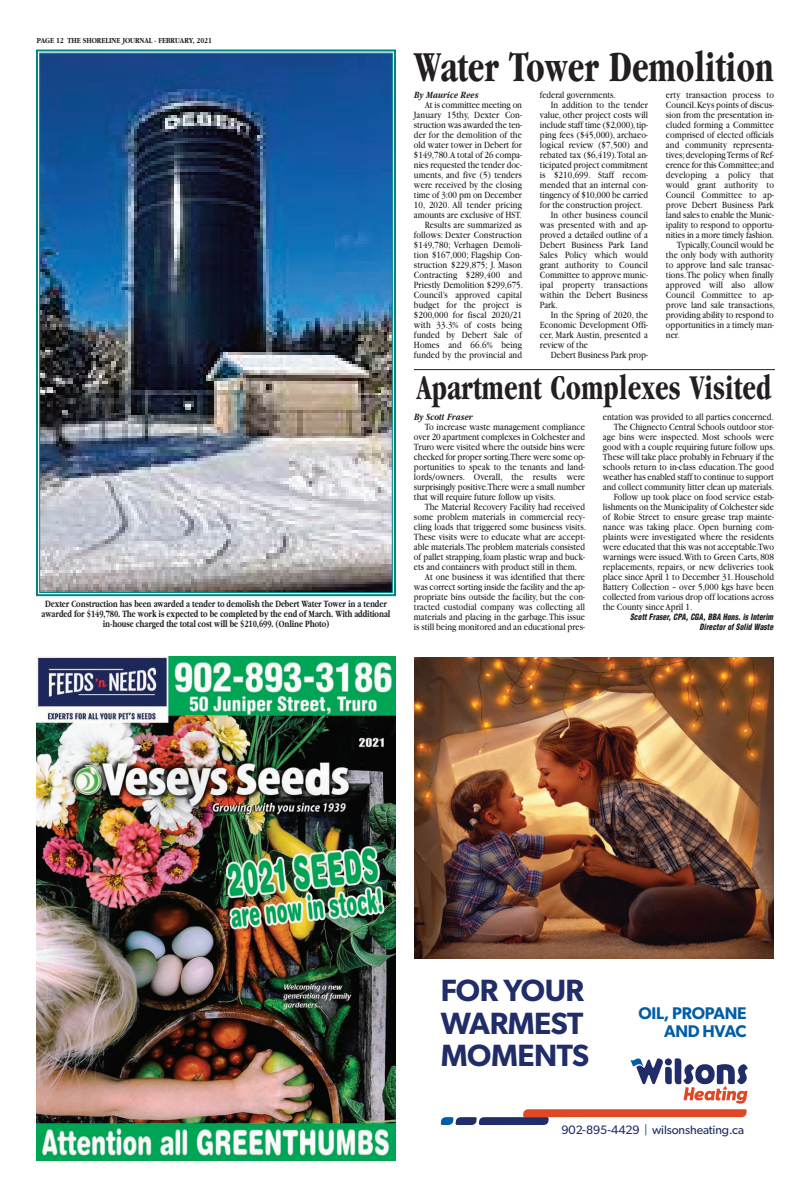
<style>
.page{position:relative;width:810px;height:1197px;background:#fff}
.page>*{position:absolute;margin:0;border:0;box-sizing:border-box;transform-origin:0 0}
.t1{font:700 condensed 44.2px "Garamond";color:#231f20;scale:.85 1}
.t2{font:700 condensed 36px "Garamond";letter-spacing:.005em;color:#231f20;scale:.85 1}
.t3{font:600 30.8px/32.1px "Gibson";letter-spacing:-.015em;color:#202d68}
.t4{font:600 16.9px/18.3px "Gibson";letter-spacing:-.015em;color:#015da5;text-align:right}
.t5{font:12.2px "Gibson";letter-spacing:-.01em;color:#202d68}
.t6{font:10px/10px "Garamond";color:#231f20;text-align:justify;scale:.85 1}
.t7{font:700 10px/10px "Garamond";color:#231f20;text-align:center;scale:.75 1}
.t8{font:italic 700 10px "Garamond";color:#231f20;scale:.8 1}
.t9{font:italic 900 condensed 8.5px/10px "Helvetica";color:#231f20;text-align:right;scale:.9 1}
.t10{font:700 8px "Garamond";color:#231f20;scale:.85 1}
.s1{color:#015da5}
</style>
<div class="page">
<img style="left:414px;top:657px;width:360px;height:301px">
<svg style="left:441px;top:1058px;width:307px;height:67px"></svg>
<img style="left:36px;top:657px;width:360px;height:504px">
<img style="left:41px;top:55px;width:350px;height:536px">
<div style="left:36px;top:50px;width:360px;height:546px;border:2px solid #008583"></div>
<hr style="left:414px;top:369px;width:361px;height:1px;background:#231f20">
<p class="t10" style="left:37px;top:37px;width:207px">PAGE 12 THE SHORELINE JOURNAL - FEBRUARY, 2021</p>
<p class="t7" style="left:42px;top:599px;width:467px">Dexter Construction has been awarded a tender to demolish the Debert Water Tower in a tender awarded for $149,780. The work is expected to be completed by the end of March. With additional in-house charged the total cost will be $210,699. (Online Photo)</p>
<h1 class="t1" style="left:414px;top:50px;width:425px">Water Tower Demolition</h1>
<p class="t8" style="left:414px;top:92px;width:82px">By Maurice Rees</p>
<p class="t6" style="left:414px;top:101px;width:130px;text-align:right">At is committee meeting on<br>January 15thy, Dexter Con&shy;struction was awarded the ten&shy;der for the demolition of the old water tower in Debert for $149,780.A total of 26 compa&shy;nies requested the tender doc&shy;uments, and five (5) tenders were received by the closing time of 3:00 pm on December<br>10, 2020. All tender pricing amounts are exclusive of HST.<br>Results are summarized as follows: Dexter Construction $149,780; Verhagen Demoli&shy;tion $167,000; Flagship Con&shy;struction $229,875; J. Mason<br>Contracting $289,400 and<br>Priestly Demolition $299,675.<br>Council’s approved capital budget for the project is $200,000 for fiscal 2020/21 with 33.3% of costs being funded by Debert Sale of<br>Homes and 66.6% being funded by the provincial and</p>
<p class="t6" style="left:540px;top:91px;width:91px">federal governments.</p>
<p class="t6" style="left:551px;top:101px;width:116px">In addition to the tender</p>
<p class="t6" style="left:540px;top:111px;width:129px">value, other project costs will</p>
<p class="t6" style="left:540px;top:121px;width:129px">include staff time ($2,000), tip-</p>
<p class="t6" style="left:540px;top:131px;width:129px">ping fees ($45,000), archaeo-</p>
<p class="t6" style="left:540px;top:141px;width:129px">logical review ($7,500) and</p>
<p class="t6" style="left:540px;top:151px;width:129px">rebated tax ($6,419). Total an-</p>
<p class="t6" style="left:540px;top:161px;width:129px">ticipated project commitment</p>
<p class="t6" style="left:540px;top:171px;width:129px">is $210,699. Staff recom-</p>
<p class="t6" style="left:540px;top:181px;width:129px">mended that an internal con-</p>
<p class="t6" style="left:540px;top:191px;width:129px">tingency of $10,000 be carried</p>
<p class="t6" style="left:540px;top:201px;width:122px">for the construction project.</p>
<p class="t6" style="left:551px;top:211px;width:116px">In other business council</p>
<p class="t6" style="left:540px;top:221px;width:129px">was presented with and ap-</p>
<p class="t6" style="left:540px;top:231px;width:129px">proved a detailed outline of a</p>
<p class="t6" style="left:540px;top:241px;width:129px">Debert Business Park Land</p>
<p class="t6" style="left:540px;top:251px;width:129px">Sales Policy which would</p>
<p class="t6" style="left:540px;top:261px;width:129px">grant authority to Council</p>
<p class="t6" style="left:540px;top:271px;width:129px">Committee to approve munic-</p>
<p class="t6" style="left:540px;top:281px;width:129px">ipal property transactions</p>
<p class="t6" style="left:540px;top:291px;width:129px">within the Debert Business</p>
<p class="t6" style="left:540px;top:301px;width:22px">Park.</p>
<p class="t6" style="left:551px;top:311px;width:116px">In the Spring of 2020, the</p>
<p class="t6" style="left:540px;top:321px;width:129px">Economic Development Offi-</p>
<p class="t6" style="left:540px;top:331px;width:129px">cer, Mark Austin, presented a</p>
<p class="t6" style="left:540px;top:341px;width:58px">review of the</p>
<p class="t6" style="left:551px;top:351px;width:116px">Debert Business Park prop-</p>
<p class="t6" style="left:666px;top:91px;width:129px">erty transaction process to</p>
<p class="t6" style="left:666px;top:101px;width:129px">Council. Keys points of discus-</p>
<p class="t6" style="left:666px;top:111px;width:129px">sion from the presentation in-</p>
<p class="t6" style="left:666px;top:121px;width:129px">cluded forming a Committee</p>
<p class="t6" style="left:666px;top:131px;width:129px">comprised of elected officials</p>
<p class="t6" style="left:666px;top:141px;width:129px">and community representa-</p>
<p class="t6" style="left:666px;top:151px;width:129px">tives; developing Terms of Ref-</p>
<p class="t6" style="left:666px;top:161px;width:129px">erence for this Committee; and</p>
<p class="t6" style="left:666px;top:171px;width:129px">developing a policy that</p>
<p class="t6" style="left:666px;top:181px;width:129px">would grant authority to</p>
<p class="t6" style="left:666px;top:191px;width:129px">Council Committee to ap-</p>
<p class="t6" style="left:666px;top:201px;width:129px">prove Debert Business Park</p>
<p class="t6" style="left:666px;top:211px;width:129px">land sales to enable the Munic-</p>
<p class="t6" style="left:666px;top:221px;width:129px">ipality to respond to opportu-</p>
<p class="t6" style="left:666px;top:231px;width:129px">nities in a more timely fashion.</p>
<p class="t6" style="left:677px;top:241px;width:116px">Typically, Council would be</p>
<p class="t6" style="left:666px;top:251px;width:129px">the only body with authority</p>
<p class="t6" style="left:666px;top:261px;width:129px">to approve land sale transac-</p>
<p class="t6" style="left:666px;top:271px;width:129px">tions. The policy when finally</p>
<p class="t6" style="left:666px;top:281px;width:129px">approved will also allow</p>
<p class="t6" style="left:666px;top:291px;width:129px">Council Committee to ap-</p>
<p class="t6" style="left:666px;top:301px;width:130px">prove land sale transactions,</p>
<p class="t6" style="left:666px;top:311px;width:129px">providing ability to respond to</p>
<p class="t6" style="left:666px;top:321px;width:129px">opportunities in a timely man-</p>
<p class="t6" style="left:666px;top:331px;width:18px">ner.</p>
<h2 class="t2" style="left:417px;top:374px;width:419px">Apartment Complexes Visited</h2>
<p class="t8" style="left:414px;top:414px;width:75px">By Scott Fraser</p>
<p class="t6" style="left:414px;top:423px;width:203px;text-indent:11px">To increase waste management compliance over 20 apartment complexes in Colchester and Truro were visited where the outside bins were checked for proper sorting.There were some op&shy;portunities to speak to the tenants and land&shy;lords/owners. Overall, the results were surprisingly positive.There were a small number that will require future follow up visits.</p>
<p class="t6" style="left:425px;top:503px;width:190px">The Material Recovery Facility had received</p>
<p class="t6" style="left:414px;top:513px;width:203px">some problem materials in commercial recy-</p>
<p class="t6" style="left:414px;top:523px;width:204px">cling loads that triggered some business visits.</p>
<p class="t6" style="left:414px;top:533px;width:203px">These visits were to educate what are accept-</p>
<p class="t6" style="left:414px;top:543px;width:203px">able materials.The problem materials consisted</p>
<p class="t6" style="left:414px;top:553px;width:203px">of pallet strapping, foam plastic wrap and buck-</p>
<p class="t6" style="left:414px;top:563px;width:193px">ets and containers with product still in them.</p>
<p class="t6" style="left:425px;top:573px;width:190px">At one business it was identified that there</p>
<p class="t6" style="left:414px;top:583px;width:203px">was correct sorting inside the facility and the ap-</p>
<p class="t6" style="left:414px;top:593px;width:203px">propriate bins outside the facility, but the con-</p>
<p class="t6" style="left:414px;top:603px;width:203px">tracted custodial company was collecting all</p>
<p class="t6" style="left:414px;top:613px;width:203px">materials and placing in the garbage. This issue</p>
<p class="t6" style="left:414px;top:623px;width:203px">is still being monitored and an educational pres-</p>
<p class="t6" style="left:603px;top:413px;width:202px">entation was provided to all parties concerned.</p>
<p class="t6" style="left:614px;top:423px;width:190px">The Chignecto Central Schools outdoor stor-</p>
<p class="t6" style="left:603px;top:433px;width:203px">age bins were inspected. Most schools were</p>
<p class="t6" style="left:603px;top:443px;width:204px">good with a couple requiring future follow ups.</p>
<p class="t6" style="left:603px;top:453px;width:203px">These will take place probably in February if the</p>
<p class="t6" style="left:603px;top:463px;width:203px">schools return to in-class education. The good</p>
<p class="t6" style="left:603px;top:473px;width:203px">weather has enabled staff to continue to support</p>
<p class="t6" style="left:603px;top:483px;width:203px">and collect community litter clean up materials.</p>
<p class="t6" style="left:614px;top:493px;width:190px">Follow up took place on food service estab-</p>
<p class="t6" style="left:603px;top:503px;width:203px">lishments on the Municipality of Colchester side</p>
<p class="t6" style="left:603px;top:513px;width:203px">of Robie Street to ensure grease trap mainte-</p>
<p class="t6" style="left:603px;top:523px;width:203px">nance was taking place. Open burning com-</p>
<p class="t6" style="left:603px;top:533px;width:203px">plaints were investigated where the residents</p>
<p class="t6" style="left:603px;top:543px;width:203px">were educated that this was not acceptable.Two</p>
<p class="t6" style="left:603px;top:553px;width:203px">warnings were issued.With to Green Carts, 808</p>
<p class="t6" style="left:603px;top:563px;width:203px">replacements, repairs, or new deliveries took</p>
<p class="t6" style="left:603px;top:573px;width:203px">place since April 1 to December 31. Household</p>
<p class="t6" style="left:603px;top:583px;width:203px">Battery Collection – over 5,000 kgs have been</p>
<p class="t6" style="left:603px;top:593px;width:203px">collected from various drop off locations across</p>
<p class="t6" style="left:603px;top:603px;width:107px">the County since April 1.</p>
<p class="t9" style="left:630px;top:613px;width:162px">Scott Fraser, CPA, CGA, BBA Hons. is Interim<br>Director of Solid Waste</p>
<h3 class="t3" style="left:441px;top:978px;width:150px">FOR YOUR<br>WARMEST<br>MOMENTS</h3>
<h3 class="t4" style="left:638px;top:1006px;width:110px">OIL, PROPANE<br>AND HVAC</h3>
<p class="t5" style="left:562px;top:1122px;width:184px">902-895-4429 <span class="s1">|</span> wilsonsheating.ca</p>
</div>
